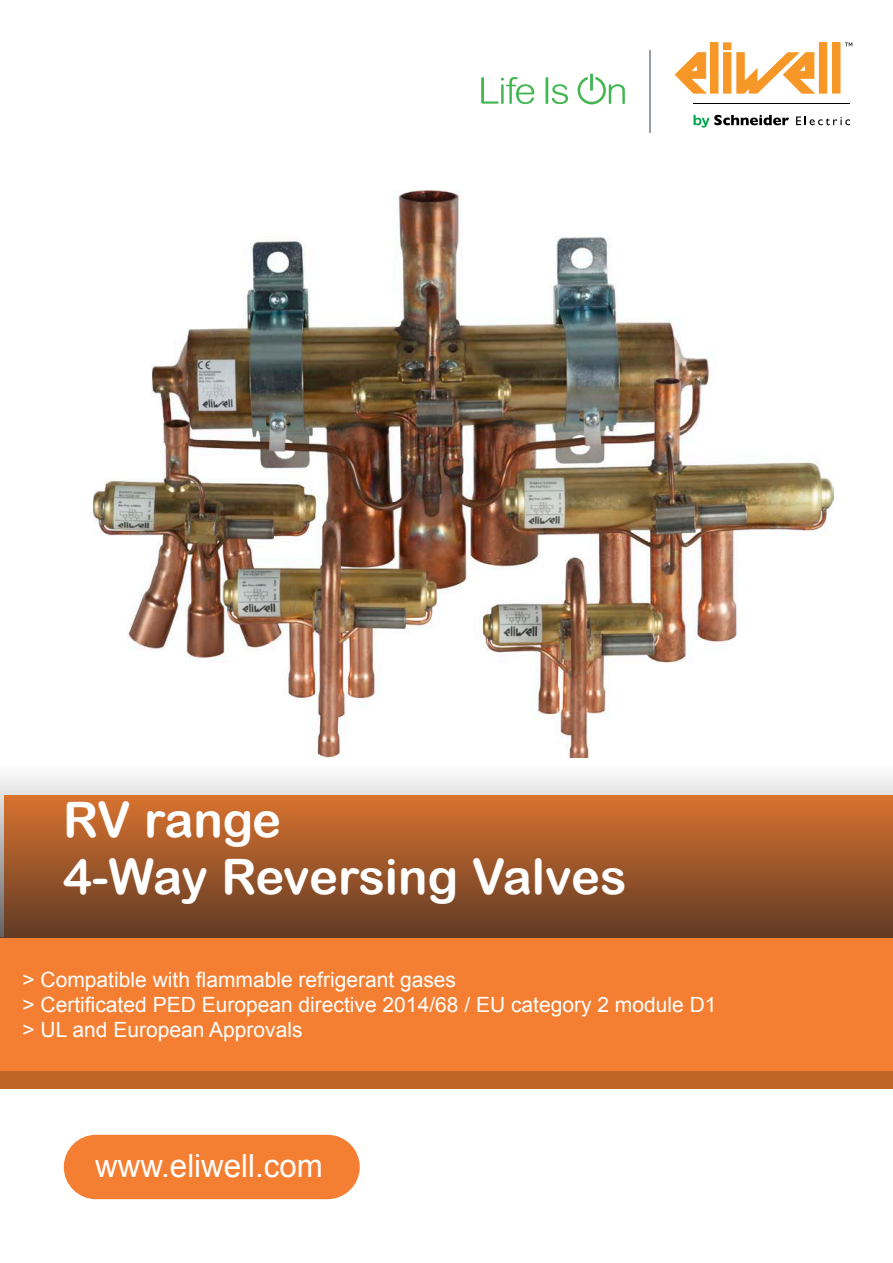
<style>
.page{position:relative;width:893px;height:1263px;background:#fff}
.page>*{position:absolute;margin:0;border:0;box-sizing:border-box;transform-origin:0 0}
.t1{font:48.9px/57.4px "Arial Rounded MT Bold";letter-spacing:-.015em;color:#fff}
.t2{font:31.95px "Arial";color:#fff}
.t3{font:21px/25.2px "Arial";color:#fff}
</style>
<div class="page">
<img style="left:94px;top:190px;width:739px;height:568px">
<div style="left:64px;top:1135px;width:296px;height:64px;background:#f47f32;border-radius:32px"></div>
<div style="left:0;top:1071px;width:893px;height:17px;background:#bf6424"></div>
<div style="left:0;top:937px;width:893px;height:134px;background:#f47f32"></div>
<svg style="left:0;top:776px;width:893px;height:161px;background:#a66841"></svg>
<svg style="left:481px;top:77px;width:53px;height:27px"></svg>
<svg style="left:545px;top:77px;width:23px;height:27px"></svg>
<svg style="left:578px;top:74px;width:47px;height:30px"></svg>
<hr style="left:649px;top:50px;width:2px;height:82px;background:#959ea4">
<svg style="left:693px;top:115px;width:96px;height:13px"></svg>
<svg style="left:796px;top:116px;width:54px;height:9px"></svg>
<hr style="left:693px;top:103px;width:157px;height:1px;background:#000">
<div style="left:724px;top:43px;width:7px;height:7px;background:#f79727"></div>
<div style="left:723px;top:43px;width:8px;height:7px;border:1px solid #f79727"></div>
<div style="left:723px;top:52px;width:8px;height:41px;background:#f79727"></div>
<div style="left:711px;top:43px;width:7px;height:50px;background:#f79727"></div>
<div style="left:710px;top:43px;width:8px;height:50px;border:1px solid #f79727"></div>
<div style="left:833px;top:43px;width:7px;height:50px;background:#f79727"></div>
<div style="left:832px;top:43px;width:8px;height:50px;border:1px solid #f79727"></div>
<div style="left:819px;top:43px;width:8px;height:50px;background:#f79727"></div>
<svg style="left:674px;top:52px;width:33px;height:42px"></svg>
<svg style="left:736px;top:52px;width:79px;height:42px"></svg>
<svg style="left:845px;top:43px;width:7px;height:3px"></svg>
<h1 class="t1" style="left:63px;top:790px;width:565px">RV range<br>4-Way Reversing Valves</h1>
<p class="t3" style="left:23px;top:967px;width:695px">&gt; Compatible with flammable refrigerant gases<br>&gt; Certificated PED European directive 2014/68 / EU category 2 module D1 &gt; UL and European Approvals</p>
<h2 class="t2" style="left:95px;top:1145px;width:229px">www.eliwell.com</h2>
</div>
